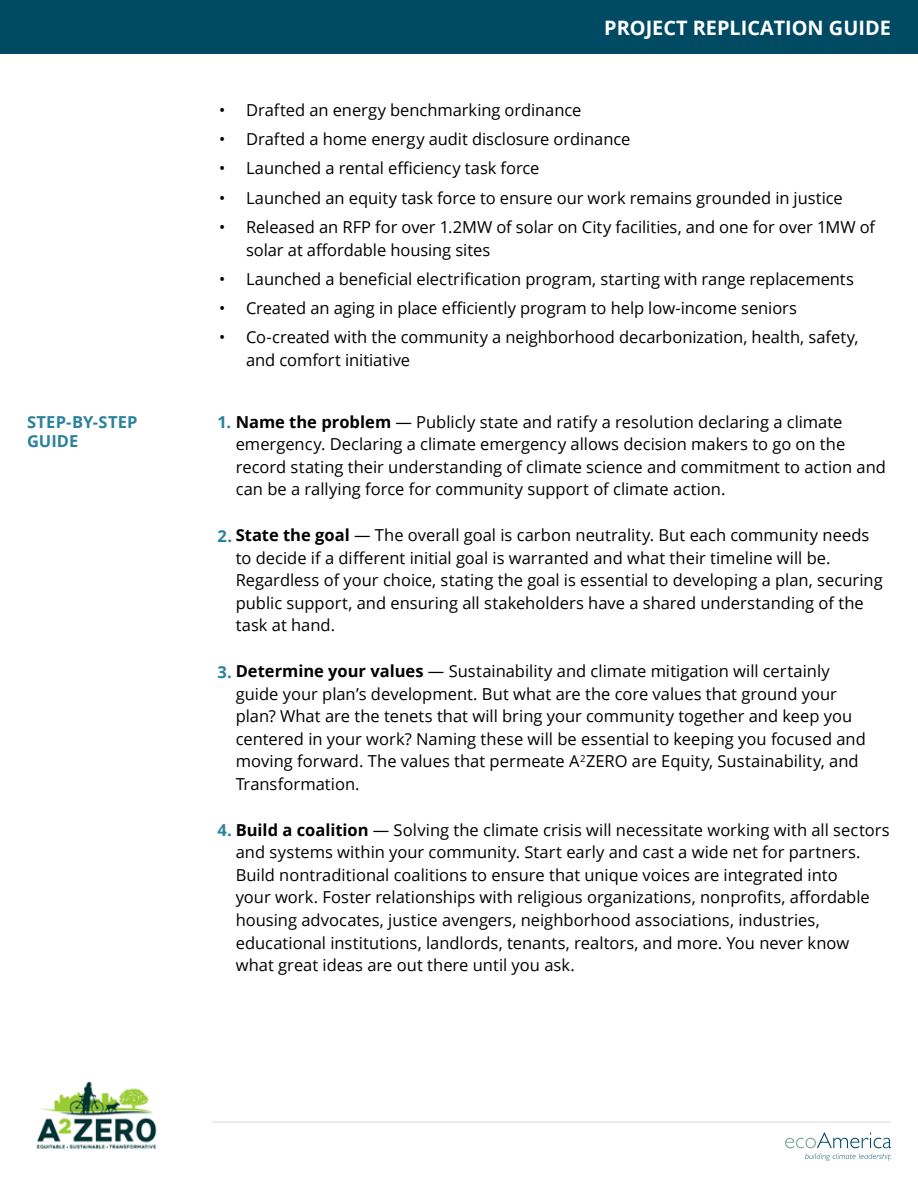
<style>
.page{position:relative;width:918px;height:1188px;background:#fff}
.page>*{position:absolute;margin:0;border:0;box-sizing:border-box;transform-origin:0 0}
.t1{font:700 19.95px "Open Sans";color:#fff}
.t2{font:16.5px/22.5px "Open Sans";color:#000}
.t3{font:700 16.5px/19.8px "Open Sans";letter-spacing:.01em;color:#2b829b}
.s1{font-weight:700;color:#2b829b}
.s2{font-weight:700}
</style>
<div class="page">
<div style="left:0;top:0;width:918px;height:54px;background:#004a64"></div>
<hr style="left:212px;top:1122px;width:679px;height:1px;background:#dcddde">
<svg style="left:785px;top:1133px;width:106px;height:28px"></svg>
<img style="left:36px;top:1081px;width:121px;height:68px">
<p class="t1" style="left:604px;top:13px;width:288px">PROJECT REPLICATION GUIDE</p>
<p class="t2" style="left:219px;top:98px;width:364px">• Drafted an energy benchmarking ordinance</p>
<p class="t2" style="left:219px;top:128px;width:413px">• Drafted a home energy audit disclosure ordinance</p>
<p class="t2" style="left:219px;top:157px;width:322px">• Launched a rental efficiency task force</p>
<p class="t2" style="left:219px;top:186px;width:625px">• Launched an equity task force to ensure our work remains grounded in justice</p>
<p class="t2" style="left:246px;top:215px;width:631px;text-indent:-27px">• Released an RFP for over 1.2MW of solar on City facilities, and one for over 1MW of solar at affordable housing sites</p>
<p class="t2" style="left:219px;top:267px;width:636px">• Launched a beneficial electrification program, starting with range replacements</p>
<p class="t2" style="left:219px;top:296px;width:580px">• Created an aging in place efficiently program to help low-income seniors</p>
<p class="t2" style="left:246px;top:326px;width:614px;text-indent:-27px">• Co-created with the community a neighborhood decarbonization, health, safety, and comfort initiative</p>
<p class="t3" style="left:27px;top:411px;width:112px">STEP-BY-STEP<br>GUIDE</p>
<p class="t2" style="left:236px;top:410px;width:652px;text-indent:-18px"><span class="s1">1.</span> <span class="s2">Name the problem</span> — Publicly state and ratify a resolution declaring a climate emergency. Declaring a climate emergency allows decision makers to go on the record stating their understanding of climate science and commitment to action and can be a rallying force for community support of climate action.</p>
<p class="t2" style="left:236px;top:524px;width:649px;text-indent:-18px"><span class="s1">2.</span> <span class="s2">State the goal</span> — The overall goal is carbon neutrality. But each community needs to decide if a different initial goal is warranted and what their timeline will be.<br>Regardless of your choice, stating the goal is essential to developing a plan, securing public support, and ensuring all stakeholders have a shared understanding of the task at hand.</p>
<p class="t2" style="left:236px;top:660px;width:632px;text-indent:-18px"><span class="s1">3.</span> <span class="s2">Determine your values</span> — Sustainability and climate mitigation will certainly guide your plan’s development. But what are the core values that ground your plan? What are the tenets that will bring your community together and keep you centered in your work? Naming these will be essential to keeping you focused and moving forward. The values that permeate A<sup>2</sup>ZERO are Equity, Sustainability, and Transformation.</p>
<p class="t2" style="left:236px;top:818px;width:655px;text-indent:-18px"><span class="s1">4.</span> <span class="s2">Build a coalition</span> — Solving the climate crisis will necessitate working with all sectors and systems within your community. Start early and cast a wide net for partners.<br>Build nontraditional coalitions to ensure that unique voices are integrated into<br>your work. Foster relationships with religious organizations, nonprofits, affordable housing advocates, justice avengers, neighborhood associations, industries, educational institutions, landlords, tenants, realtors, and more. You never know what great ideas are out there until you ask.</p>
</div>
